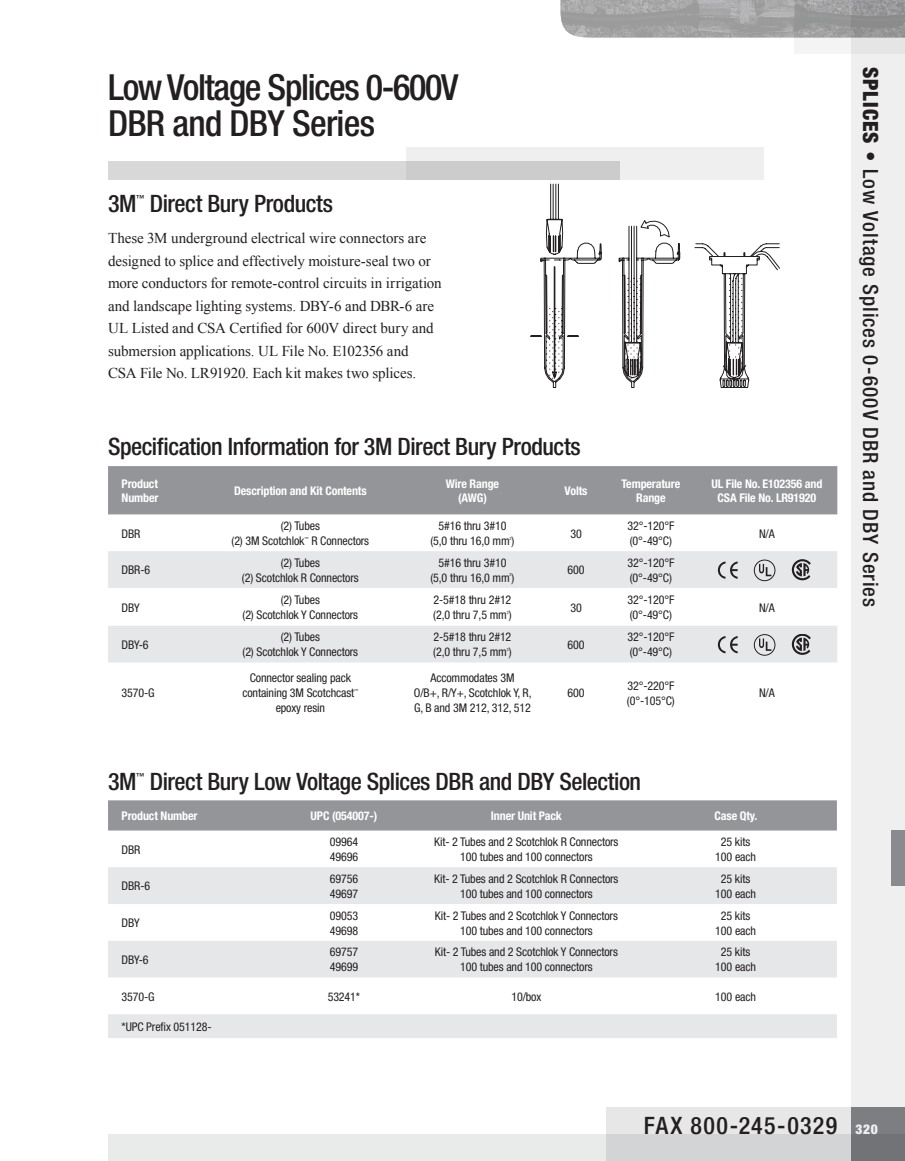
<style>
.page{position:relative;width:905px;height:1161px;background:#fff}
.page>*{position:absolute;margin:0;border:0;box-sizing:border-box;transform-origin:0 0}
.t1{font:500 condensed 36px/36px "Helvetica Neue";letter-spacing:-.035em;color:#231f20}
.t2{font:500 condensed 24px "Helvetica Neue";letter-spacing:-.015em;color:#231f20}
.t3{font:500 condensed 24px "Helvetica Neue";letter-spacing:.06em;color:#231f20}
.t4{font:500 condensed 21px "Helvetica Neue";letter-spacing:.05em;color:#231f20}
.t5{font:15px/22.5px "Times New Roman";letter-spacing:-.005em;color:#231f20}
.t6{font:condensed 12px/15px "Helvetica Neue";letter-spacing:-.01em;color:#231f20;text-align:center}
.t7{font:700 condensed 12px/13.5px "Helvetica Neue";letter-spacing:-.01em;color:#fff;text-align:center}
.t8{font:500 condensed 8.4px "Helvetica Neue";color:#231f20}
.t9{font:condensed 4.2px "Helvetica Neue";color:#231f20}
.s1{font-weight:900}
.s2{font-weight:900;font-size:13.5px;color:#fff}
</style>
<div class="page">
<div style="left:794px;top:0;width:110px;height:54px;background:#f4f4f4"></div>
<img style="left:560px;top:0;width:290px;height:38px">
<div style="left:605px;top:1107px;width:299px;height:54px;background:#e7e7e8"></div>
<div style="left:108px;top:1134px;width:796px;height:27px;background:linear-gradient(to right,#f0f1f1,#d1d2d3)"></div>
<svg style="left:850px;top:0;width:54px;height:1161px;fill:#efeff0"></svg>
<div style="left:891px;top:830px;width:13px;height:55px;background:#8a8b8e"></div>
<svg style="left:530px;top:184px;width:250px;height:204px"></svg>
<div style="left:406px;top:148px;width:358px;height:32px;background:#efeff0"></div>
<div style="left:108px;top:161px;width:511px;height:19px;background:#d8d8d9"></div>
<div style="left:108px;top:466px;width:729px;height:48px;background:#939598"></div>
<svg style="left:108px;top:551px;width:729px;height:111px;fill:#e6e7e9"></svg>
<svg style="left:718px;top:562px;width:19px;height:17px"></svg>
<svg style="left:759px;top:564px;width:12px;height:12px"></svg>
<div style="left:754px;top:560px;width:21px;height:21px;border:1px solid #231f20;border-radius:50%"></div>
<svg style="left:791px;top:559px;width:19px;height:21px"></svg>
<svg style="left:718px;top:636px;width:19px;height:17px"></svg>
<svg style="left:759px;top:638px;width:12px;height:13px"></svg>
<div style="left:754px;top:634px;width:21px;height:21px;border:1px solid #231f20;border-radius:50%"></div>
<svg style="left:791px;top:634px;width:19px;height:21px"></svg>
<div style="left:108px;top:800px;width:728px;height:31px;background:#939598"></div>
<svg style="left:108px;top:867px;width:728px;height:171px;fill:#e6e7e9"></svg>
<h1 class="t1" style="left:108px;top:69px;width:352px">Low Voltage Splices 0-600V<br>DBR and DBY Series</h1>
<h2 class="t2" style="left:108px;top:189px;width:30px">3M</h2>
<p class="t8" style="left:136px;top:193px;width:10px">™</p>
<h2 class="t2" style="left:150px;top:189px;width:185px">Direct Bury Products</h2>
<p class="t5" style="left:108px;top:227px;width:335px">These 3M underground electrical wire connectors are designed to splice and effectively moisture-seal two or more conductors for remote-control circuits in irrigation and landscape lighting systems. DBY-6 and DBR-6 are UL Listed and CSA Certified for 600V direct bury and submersion applications. UL File No. E102356 and<br>CSA File No. LR91920. Each kit makes two splices.</p>
<h2 class="t2" style="left:108px;top:432px;width:474px">Specification Information for 3M Direct Bury Products</h2>
<p class="t7" style="left:122px;top:477px;width:38px;text-align:left">Product<br>Number</p>
<p class="t7" style="left:234px;top:484px;width:134px">Description and Kit Contents</p>
<p class="t7" style="left:446px;top:477px;width:55px">Wire Range (AWG)</p>
<p class="t7" style="left:564px;top:484px;width:24px">Volts</p>
<p class="t7" style="left:621px;top:477px;width:60px">Temperature<br>Range</p>
<p class="t7" style="left:711px;top:477px;width:112px">UL File No. E102356 and<br>CSA File No. LR91920</p>
<p class="t6" style="left:122px;top:526px;width:20px">DBR</p>
<p class="t6" style="left:231px;top:518px;width:90px;text-align:left;text-indent:49px">(2) Tubes (2) 3M Scotchlok</p>
<p class="t6" style="left:430px;top:518px;width:86px">5#16 thru 3#10 (5,0 thru 16,0 mm )</p>
<p class="t6" style="left:570px;top:526px;width:13px">30</p>
<p class="t6" style="left:627px;top:518px;width:48px;text-align:left">32°-120°F (0°-49°C)</p>
<p class="t6" style="left:759px;top:526px;width:17px">N/A</p>
<p class="t9" style="left:304px;top:536px;width:6px">™</p>
<p class="t6" style="left:311px;top:533px;width:59px">R Connectors</p>
<p class="t9" style="left:509px;top:536px;width:4px">2</p>
<p class="t6" style="left:122px;top:562px;width:30px">DBR-6</p>
<p class="t6" style="left:242px;top:555px;width:118px">(2) Tubes<br>(2) Scotchlok R Connectors</p>
<p class="t6" style="left:430px;top:555px;width:86px">5#16 thru 3#10 (5,0 thru 16,0 mm )</p>
<p class="t9" style="left:509px;top:572px;width:4px">2</p>
<p class="t6" style="left:122px;top:600px;width:20px">DBY</p>
<p class="t6" style="left:242px;top:592px;width:117px">(2) Tubes<br>(2) Scotchlok Y Connectors</p>
<p class="t6" style="left:433px;top:592px;width:80px;text-align:left">2-5#18 thru 2#12 (2,0 thru 7,5 mm )</p>
<p class="t9" style="left:507px;top:610px;width:4px">2</p>
<p class="t6" style="left:122px;top:637px;width:29px">DBY-6</p>
<p class="t6" style="left:242px;top:630px;width:117px">(2) Tubes<br>(2) Scotchlok Y Connectors</p>
<p class="t6" style="left:433px;top:630px;width:80px;text-align:left">2-5#18 thru 2#12 (2,0 thru 7,5 mm )</p>
<p class="t9" style="left:507px;top:647px;width:4px">2</p>
<p class="t6" style="left:122px;top:686px;width:35px">3570-G</p>
<p class="t6" style="left:242px;top:671px;width:113px">Connector sealing pack containing 3M Scotchcast</p>
<p class="t9" style="left:354px;top:688px;width:6px">™</p>
<p class="t6" style="left:276px;top:701px;width:51px">epoxy resin</p>
<p class="t6" style="left:414px;top:671px;width:119px">Accommodates 3M<br>O/B+, R/Y+, Scotchlok Y, R,<br>G, B and 3M 212, 312, 512</p>
<p class="t6" style="left:567px;top:562px;width:19px">600</p>
<p class="t6" style="left:627px;top:555px;width:48px;text-align:left">32°-120°F (0°-49°C)</p>
<p class="t6" style="left:570px;top:600px;width:13px">30</p>
<p class="t6" style="left:627px;top:592px;width:48px;text-align:left">32°-120°F (0°-49°C)</p>
<p class="t6" style="left:759px;top:600px;width:17px">N/A</p>
<p class="t6" style="left:567px;top:637px;width:19px">600</p>
<p class="t6" style="left:627px;top:630px;width:48px;text-align:left">32°-120°F (0°-49°C)</p>
<p class="t6" style="left:567px;top:686px;width:19px">600</p>
<p class="t6" style="left:627px;top:678px;width:49px;text-align:left">32°-220°F (0°-105°C)</p>
<p class="t6" style="left:759px;top:686px;width:17px">N/A</p>
<h2 class="t2" style="left:108px;top:767px;width:30px">3M</h2>
<p class="t8" style="left:136px;top:771px;width:10px">™</p>
<h2 class="t2" style="left:150px;top:767px;width:493px">Direct Bury Low Voltage Splices DBR and DBY Selection</h2>
<p class="t7" style="left:121px;top:809px;width:77px">Product Number</p>
<p class="t7" style="left:310px;top:809px;width:68px">UPC (054007-)</p>
<p class="t7" style="left:491px;top:809px;width:72px">Inner Unit Pack</p>
<p class="t7" style="left:714px;top:809px;width:44px">Case Qty.</p>
<p class="t6" style="left:121px;top:842px;width:20px">DBR</p>
<p class="t6" style="left:330px;top:834px;width:30px;text-align:left">09964<br>49696</p>
<p class="t6" style="left:434px;top:834px;width:186px">Kit- 2 Tubes and 2 Scotchlok R Connectors<br>100 tubes and 100 connectors</p>
<p class="t6" style="left:715px;top:834px;width:42px">25 kits<br>100 each</p>
<p class="t6" style="left:121px;top:879px;width:30px">DBR-6</p>
<p class="t6" style="left:330px;top:871px;width:30px;text-align:left">69756<br>49697</p>
<p class="t6" style="left:434px;top:871px;width:186px">Kit- 2 Tubes and 2 Scotchlok R Connectors<br>100 tubes and 100 connectors</p>
<p class="t6" style="left:715px;top:871px;width:42px">25 kits<br>100 each</p>
<p class="t6" style="left:121px;top:915px;width:20px">DBY</p>
<p class="t6" style="left:330px;top:908px;width:30px;text-align:left">09053<br>49698</p>
<p class="t6" style="left:435px;top:908px;width:185px">Kit- 2 Tubes and 2 Scotchlok Y Connectors<br>100 tubes and 100 connectors</p>
<p class="t6" style="left:715px;top:908px;width:42px">25 kits<br>100 each</p>
<p class="t6" style="left:121px;top:952px;width:29px">DBY-6</p>
<p class="t6" style="left:330px;top:945px;width:30px;text-align:left">69757<br>49699</p>
<p class="t6" style="left:435px;top:945px;width:185px">Kit- 2 Tubes and 2 Scotchlok Y Connectors<br>100 tubes and 100 connectors</p>
<p class="t6" style="left:715px;top:945px;width:42px">25 kits<br>100 each</p>
<p class="t6" style="left:121px;top:989px;width:35px">3570-G</p>
<p class="t6" style="left:328px;top:989px;width:34px">53241*</p>
<p class="t6" style="left:511px;top:989px;width:32px">10/box</p>
<p class="t6" style="left:715px;top:989px;width:42px">100 each</p>
<p class="t6" style="left:121px;top:1019px;width:92px">*UPC Prefix 051128-</p>
<h3 class="t4" style="left:883px;top:67px;width:542px;rotate:90deg"><span class="s1">SPLICES</span> • Low Voltage Splices 0-600V DBR and DBY Series</h3>
<h2 class="t3" style="left:643px;top:1111px;width:236px">FAX 800-245-0329 <span class="s2">320</span></h2>
</div>
